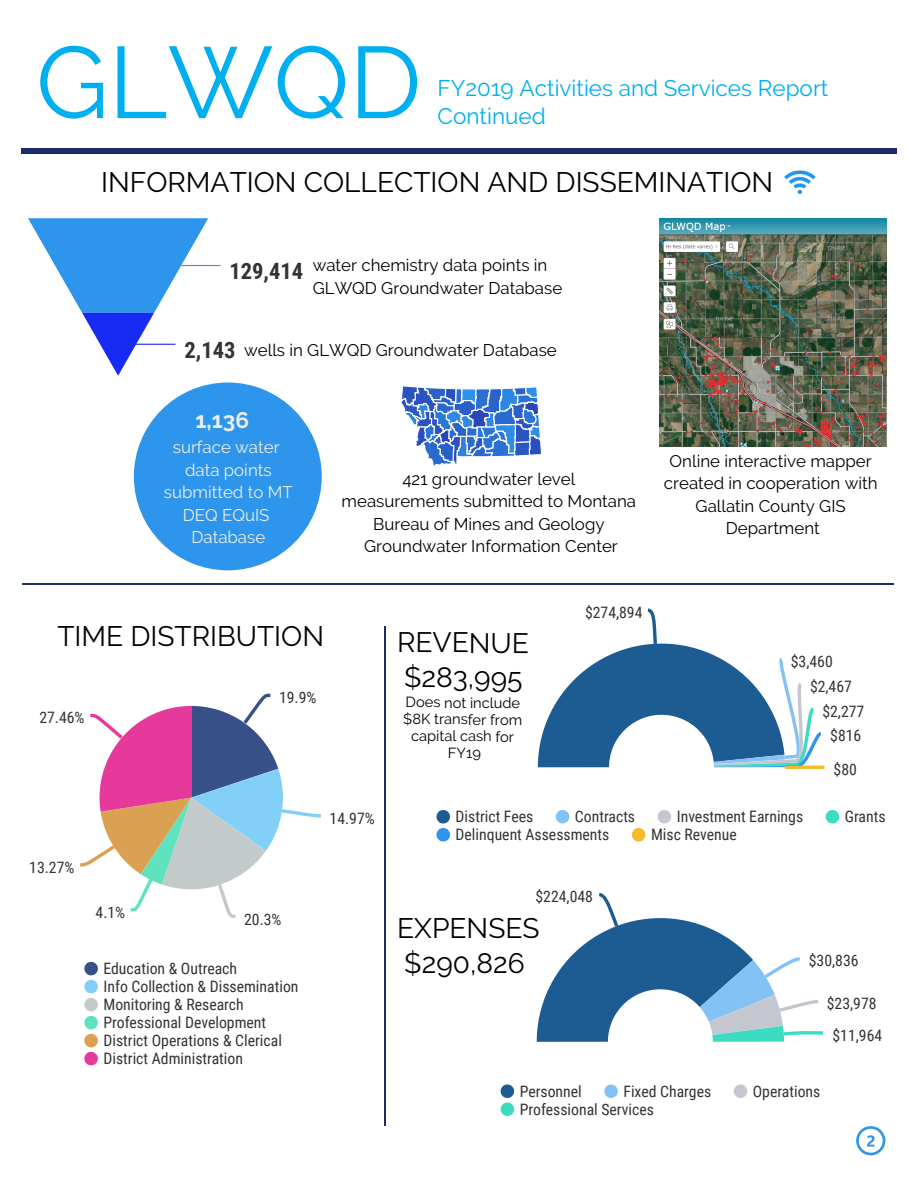
<style>
.page{position:relative;width:918px;height:1188px;background:#fff}
.page>*{position:absolute;margin:0;border:0;box-sizing:border-box;transform-origin:0 0}
.t1{font:101.25px "Raleway";color:#00afef}
.t2{font:28.2px/34.8px "Raleway";color:#000}
.t3{font:28.05px/35px "Raleway";letter-spacing:-.005em;color:#000}
.t4{font:22.5px/28.2px "Raleway";color:#00afef}
.t5{font:700 22.5px "Roboto Condensed";color:#333}
.t6{font:700 22.5px "Raleway";color:#ededed}
.t7{font:16.8px/22.5px "Raleway";color:#000;text-align:center}
.t8{font:16.8px/22.5px "Raleway";color:#ededed;text-align:center}
.t9{font:15.75px/18px "Roboto Condensed";color:#333;text-align:center}
.t10{font:14.55px/16.8px "Raleway";letter-spacing:-.005em;color:#000;text-align:center}
.s1{font-family:"Roboto Condensed";font-weight:700;font-size:22.5px;color:#333}
</style>
<div class="page">
<svg style="left:537px;top:893px;width:287px;height:149px"></svg>
<svg style="left:604px;top:1084px;width:14px;height:14px"></svg>
<svg style="left:734px;top:1084px;width:13px;height:14px"></svg>
<svg style="left:501px;top:1084px;width:13px;height:32px"></svg>
<svg style="left:80px;top:693px;width:241px;height:225px"></svg>
<svg style="left:84px;top:962px;width:14px;height:103px"></svg>
<div style="left:21px;top:148px;width:876px;height:6px;background:#1c2a67"></div>
<hr style="left:23px;top:584px;width:871px;height:1px;background:#1c2a67">
<hr style="left:385px;top:627px;width:1px;height:499px;background:#1c2a67">
<svg style="left:856px;top:1126px;width:29px;height:29px"></svg>
<svg style="left:784px;top:170px;width:32px;height:24px"></svg>
<svg style="left:28px;top:218px;width:180px;height:158px"></svg>
<hr style="left:181px;top:265px;width:40px;height:1px;background:#2d95ec">
<hr style="left:136px;top:344px;width:40px;height:1px;background:#172bf5">
<img style="left:659px;top:218px;width:227px;height:229px">
<div style="left:134px;top:382px;width:188px;height:188px;background:#2d95ec;border-radius:50%"></div>
<svg style="left:401px;top:386px;width:141px;height:80px"></svg>
<svg style="left:538px;top:608px;width:287px;height:161px"></svg>
<svg style="left:556px;top:810px;width:13px;height:14px"></svg>
<svg style="left:658px;top:810px;width:13px;height:14px"></svg>
<svg style="left:826px;top:810px;width:13px;height:14px"></svg>
<svg style="left:436px;top:810px;width:14px;height:32px"></svg>
<svg style="left:632px;top:828px;width:13px;height:14px"></svg>
<h1 class="t1" style="left:36px;top:24px;width:387px">GLWQD</h1>
<h3 class="t4" style="left:438px;top:74px;width:392px">FY2019 Activities and Services Report<br>Continued</h3>
<h2 class="t2" style="left:101px;top:165px;width:674px">INFORMATION COLLECTION AND DISSEMINATION</h2>
<h3 class="t5" style="left:230px;top:255px;width:75px">129,414</h3>
<p class="t7" style="left:313px;top:254px;width:251px;text-align:left">water chemistry data points in<br>GLWQD Groundwater Database</p>
<p class="t7" style="left:184px;top:338px;width:374px"><span class="s1">2,143</span> wells in GLWQD Groundwater Database</p>
<h3 class="t6" style="left:195px;top:407px;width:55px">1,136</h3>
<p class="t8" style="left:164px;top:436px;width:130px">surface water data points submitted to MT<br>DEQ EQuIS<br>Database</p>
<p class="t7" style="left:342px;top:468px;width:296px">421 groundwater level measurements submitted to Montana<br>Bureau of Mines and Geology<br>Groundwater Information Center</p>
<p class="t7" style="left:664px;top:450px;width:215px">Online interactive mapper created in cooperation with<br>Gallatin County GIS<br>Department</p>
<h2 class="t2" style="left:57px;top:618px;width:268px">TIME DISTRIBUTION</h2>
<p class="t9" style="left:39px;top:708px;width:47px">27.46%</p>
<p class="t9" style="left:279px;top:688px;width:39px">19.9%</p>
<p class="t9" style="left:29px;top:858px;width:47px">13.27%</p>
<p class="t9" style="left:96px;top:903px;width:31px">4.1%</p>
<p class="t9" style="left:244px;top:910px;width:39px">20.3%</p>
<p class="t9" style="left:104px;top:959px;width:197px;text-align:left">Education &amp; Outreach<br>Info Collection &amp; Dissemination<br>Monitoring &amp; Research<br>Professional Development<br>District Operations &amp; Clerical<br>District Administration</p>
<p class="t9" style="left:330px;top:808px;width:47px">14.97%</p>
<h3 class="t3" style="left:397px;top:625px;width:133px">REVENUE $283,995</h3>
<p class="t10" style="left:403px;top:694px;width:120px">Does not include $8K transfer from capital cash for<br>FY19</p>
<p class="t9" style="left:585px;top:602px;width:59px">$274,894</p>
<p class="t9" style="left:791px;top:652px;width:43px">$3,460</p>
<p class="t9" style="left:810px;top:677px;width:43px">$2,467</p>
<p class="t9" style="left:822px;top:701px;width:43px">$2,277</p>
<p class="t9" style="left:830px;top:726px;width:33px">$816</p>
<p class="t9" style="left:834px;top:760px;width:25px">$80</p>
<p class="t9" style="left:456px;top:807px;width:79px">District Fees</p>
<p class="t9" style="left:575px;top:807px;width:62px">Contracts</p>
<p class="t9" style="left:677px;top:807px;width:128px">Investment Earnings</p>
<p class="t9" style="left:845px;top:807px;width:42px">Grants</p>
<p class="t9" style="left:456px;top:825px;width:155px">Delinquent Assessments</p>
<p class="t9" style="left:651px;top:825px;width:87px">Misc Revenue</p>
<p class="t9" style="left:536px;top:887px;width:59px">$224,048</p>
<h2 class="t2" style="left:397px;top:911px;width:144px">EXPENSES $290,826</h2>
<p class="t9" style="left:809px;top:951px;width:51px">$30,836</p>
<p class="t9" style="left:827px;top:987px;width:57px;line-height:31.5px">$23,978 $11,964</p>
<p class="t9" style="left:520px;top:1082px;width:64px">Personnel</p>
<p class="t9" style="left:623px;top:1082px;width:89px">Fixed Charges</p>
<p class="t9" style="left:753px;top:1082px;width:69px">Operations</p>
<p class="t9" style="left:520px;top:1100px;width:136px">Professional Services</p>
</div>
